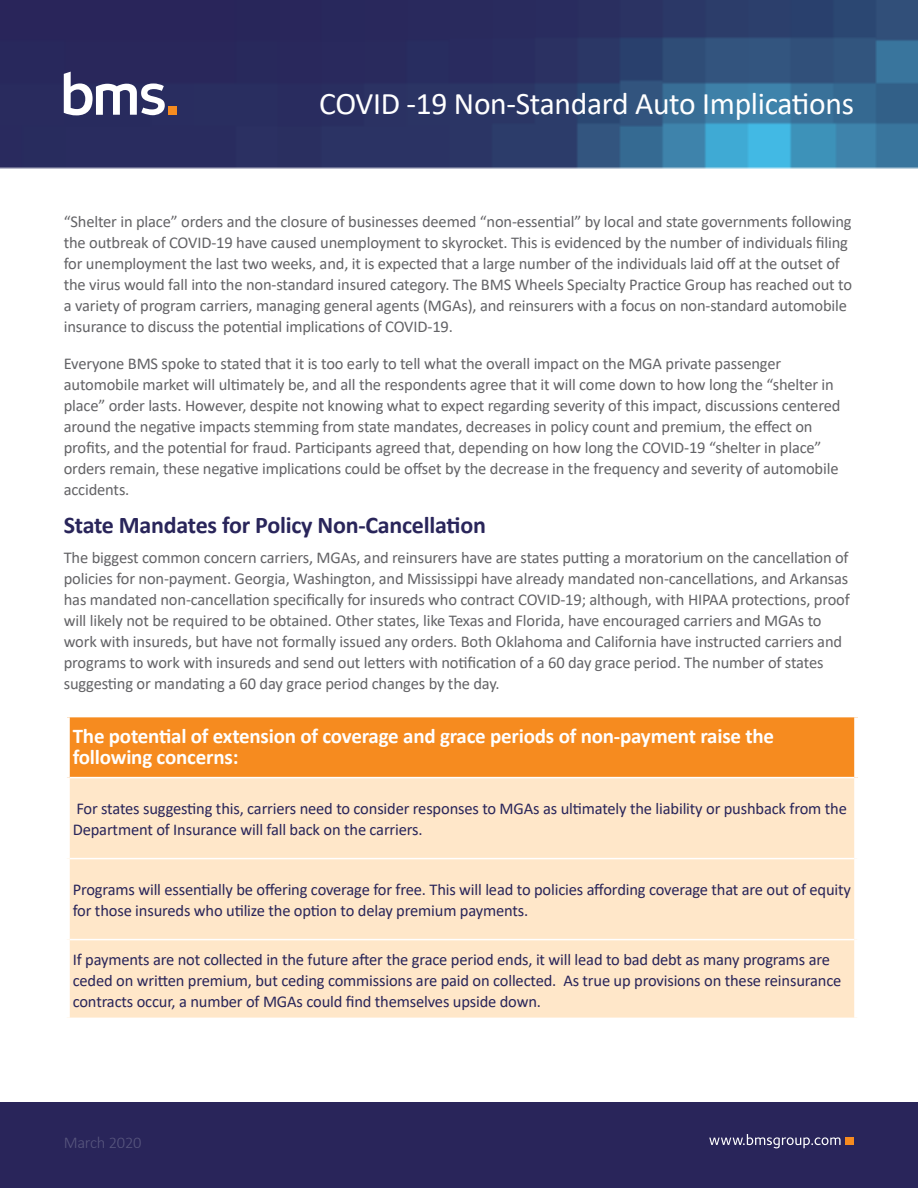
<style>
.page{position:relative;width:918px;height:1188px;background:#fff}
.page>*{position:absolute;margin:0;border:0;box-sizing:border-box;transform-origin:0 0}
.t1{font:31.5px "Calibri";letter-spacing:-.01em;color:#fff}
.Sub_head{font:700 24px "Calibri";letter-spacing:-.01em;color:#29255a}
.Sub_head-2{font:700 21px/21px "Calibri";letter-spacing:-.01em;color:#fff}
.Sub_head-3{font:16.5px/21px "Calibri";letter-spacing:-.01em;color:#636366}
.Sub_head-4{font:16.5px/21px "Calibri";letter-spacing:-.01em;color:#29255a}
.Sub_head-5{font:300 16.5px "Calibri";letter-spacing:-.015em;color:#58567e}
</style>
<div class="page">
<img style="left:0;top:0;width:918px;height:169px">
<div style="left:168px;top:107px;width:8px;height:8px;background:#f68b1f"></div>
<svg style="left:64px;top:72px;width:101px;height:43px"></svg>
<div style="left:67px;top:714px;width:790px;height:64px;background:#f68b1f"></div>
<div style="left:70px;top:778px;width:784px;height:240px;background:#ffe7c9"></div>
<div style="left:64px;top:711px;width:796px;height:6px;background:#fff"></div>
<div style="left:64px;top:717px;width:6px;height:61px;background:#fff"></div>
<div style="left:854px;top:717px;width:6px;height:61px;background:#fff"></div>
<hr style="left:70px;top:777px;width:784px;height:1px;background:#fff">
<hr style="left:70px;top:858px;width:784px;height:1px;background:#fff">
<hr style="left:70px;top:939px;width:784px;height:1px;background:#fff">
<div style="left:0;top:1103px;width:918px;height:85px;background:#29255a"></div>
<div style="left:846px;top:1137px;width:8px;height:8px;background:#f68b1f"></div>
<svg style="left:709px;top:1134px;width:132px;height:14px"></svg>
<p class="t1" style="left:319px;top:82px;width:536px">COVID -19 Non-Standard Auto Implications</p>
<p class="Sub_head-3" style="left:64px;top:210px;width:790px">“Shelter in place” orders and the closure of businesses deemed “non-essential” by local and state governments following the outbreak of COVID-19 have caused unemployment to skyrocket. This is evidenced by the number of individuals filing for unemployment the last two weeks, and, it is expected that a large number of the individuals laid off at the outset of the virus would fall into the non-standard insured category. The BMS Wheels Specialty Practice Group has reached out to a variety of program carriers, managing general agents (MGAs), and reinsurers with a focus on non-standard automobile insurance to discuss the potential implications of COVID-19.</p>
<p class="Sub_head-3" style="left:64px;top:353px;width:778px">Everyone BMS spoke to stated that it is too early to tell what the overall impact on the MGA private passenger automobile market will ultimately be, and all the respondents agree that it will come down to how long the “shelter in place” order lasts. However, despite not knowing what to expect regarding severity of this impact, discussions centered around the negative impacts stemming from state mandates, decreases in policy count and premium, the effect on profits, and the potential for fraud. Participants agreed that, depending on how long the COVID-19 “shelter in place” orders remain, these negative implications could be offset by the decrease in the frequency and severity of automobile accidents.</p>
<p class="Sub_head" style="left:64px;top:508px;width:424px">State Mandates for Policy Non-Cancellation</p>
<p class="Sub_head-3" style="left:64px;top:546px;width:788px">The biggest common concern carriers, MGAs, and reinsurers have are states putting a moratorium on the cancellation of policies for non-payment. Georgia, Washington, and Mississippi have already mandated non-cancellations, and Arkansas has mandated non-cancellation specifically for insureds who contract COVID-19; although, with HIPAA protections, proof will likely not be required to be obtained. Other states, like Texas and Florida, have encouraged carriers and MGAs to work with insureds, but have not formally issued any orders. Both Oklahoma and California have instructed carriers and programs to work with insureds and send out letters with notification of a 60 day grace period. The number of states suggesting or mandating a 60 day grace period changes by the day.</p>
<p class="Sub_head-2" style="left:73px;top:726px;width:703px">The potential of extension of coverage and grace periods of non-payment raise the following concerns:</p>
<p class="Sub_head-4" style="left:73px;top:797px;width:776px">For states suggesting this, carriers need to consider responses to MGAs as ultimately the liability or pushback from the<br>Department of Insurance will fall back on the carriers.</p>
<p class="Sub_head-4" style="left:73px;top:878px;width:780px">Programs will essentially be offering coverage for free. This will lead to policies affording coverage that are out of equity for those insureds who utilize the option to delay premium payments.</p>
<p class="Sub_head-4" style="left:73px;top:949px;width:770px">If payments are not collected in the future after the grace period ends, it will lead to bad debt as many programs are ceded on written premium, but ceding commissions are paid on collected. As true up provisions on these reinsurance contracts occur, a number of MGAs could find themselves upside down.</p>
<p class="Sub_head-5" style="left:64px;top:1133px;width:79px">March 2020</p>
</div>
